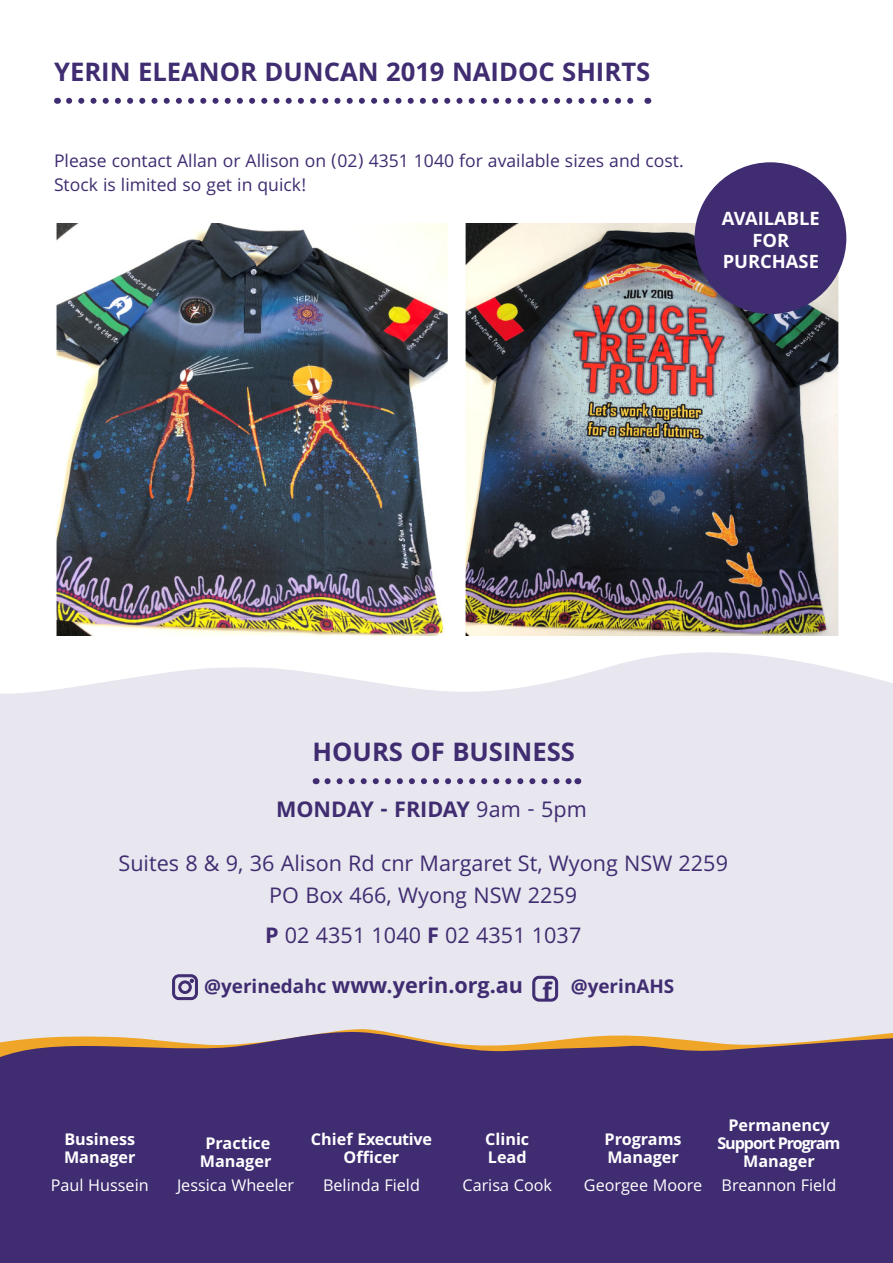
<style>
.page{position:relative;width:893px;height:1263px;background:#fff}
.page>*{position:absolute;margin:0;border:0;box-sizing:border-box;transform-origin:0 0}
.t1{font:700 28.5px "Khula";color:#3f2c71}
.t2{font:700 27px "Khula";color:#3f2c71}
.t3{font:24px/31.8px "Khula";color:#3f2c71;text-align:center}
.t4{font:700 24px "Khula";color:#3f2c71}
.t5{font:700 21px "Khula";color:#3f2c71}
.t6{font:700 20.4px/21.8px "Khula";color:#fff;text-align:center}
._05_Body_Bullets_Whi{font:19.5px/23.4px "Khula";color:#3f2c71}
.t7{font:700 18px/18px "Khula";color:#fff}
.t8{font:18px "Khula";color:#fff}
.s1{font-weight:400}
.s2{font-weight:700}
.s3{font-size:21px}
</style>
<div class="page">
<div style="left:0;top:652px;width:893px;height:375px;background:#e8e6ee"></div>
<div style="left:0;top:1030px;width:893px;height:233px;background:#3f2c71"></div>
<svg style="left:172px;top:974px;width:26px;height:27px"></svg>
<svg style="left:532px;top:975px;width:27px;height:27px"></svg>
<svg style="left:327px;top:778px;width:244px;height:6px"></svg>
<img style="left:56px;top:223px;width:392px;height:412px">
<img style="left:466px;top:223px;width:373px;height:412px">
<svg style="left:69px;top:98px;width:565px;height:6px"></svg>
<div style="left:694px;top:162px;width:152px;height:152px;background:#3f2c71;border-radius:50%"></div>
<p class="t1" style="left:54px;top:54px;width:598px">YERIN ELEANOR DUNCAN 2019 NAIDOC SHIRTS</p>
<p class="_05_Body_Bullets_Whi" style="left:54px;top:151px;width:631px">Please contact Allan or Allison on (02) 4351 1040 for available sizes and cost.<br>Stock is limited so get in quick!</p>
<p class="t6" style="left:722px;top:207px;width:99px">AVAILABLE<br>FOR<br>PURCHASE</p>
<p class="t1" style="left:313px;top:735px;width:264px">HOURS OF BUSINESS</p>
<p class="t4" style="left:276px;top:795px;width:312px">MONDAY - FRIDAY <span class="s1">9am - 5pm</span></p>
<p class="t3" style="left:118px;top:850px;width:611px">Suites 8 &amp; 9, 36 Alison Rd cnr Margaret St, Wyong NSW 2259<br>PO Box 466, Wyong NSW 2259</p>
<p class="t3" style="left:265px;top:922px;width:318px"><span class="s2">P</span> 02 4351 1040 <span class="s2">F</span> 02 4351 1037</p>
<p class="t4" style="left:204px;top:970px;width:320px"><span class="s3">@yerinedahc</span> www.yerin.org.au</p>
<p class="t2" style="left:543px;top:975px;width:11px">f</p>
<p class="t5" style="left:571px;top:973px;width:105px">@yerinAHS</p>
<p class="t7" style="left:64px;top:1130px;width:73px">Business<br>Manager</p>
<p class="t8" style="left:51px;top:1174px;width:99px">Paul Hussein</p>
<p class="t7" style="left:200px;top:1134px;width:73px;text-align:center">Practice<br>Manager</p>
<p class="t8" style="left:177px;top:1174px;width:119px">Jessica Wheeler</p>
<p class="t7" style="left:311px;top:1130px;width:122px;text-align:center">Chief Executive<br>Officer</p>
<p class="t8" style="left:323px;top:1174px;width:98px">Belinda Field</p>
<p class="t7" style="left:485px;top:1130px;width:46px">Clinic<br>Lead</p>
<p class="t8" style="left:462px;top:1174px;width:91px">Carisa Cook</p>
<p class="t7" style="left:604px;top:1130px;width:79px">Programs<br>Manager</p>
<p class="t8" style="left:584px;top:1174px;width:120px">Georgee Moore</p>
<p class="t7" style="left:717px;top:1116px;width:125px;text-align:center">Permanency<br>Support Program<br>Manager</p>
<p class="t8" style="left:722px;top:1174px;width:116px">Breannon Field</p>
</div>
